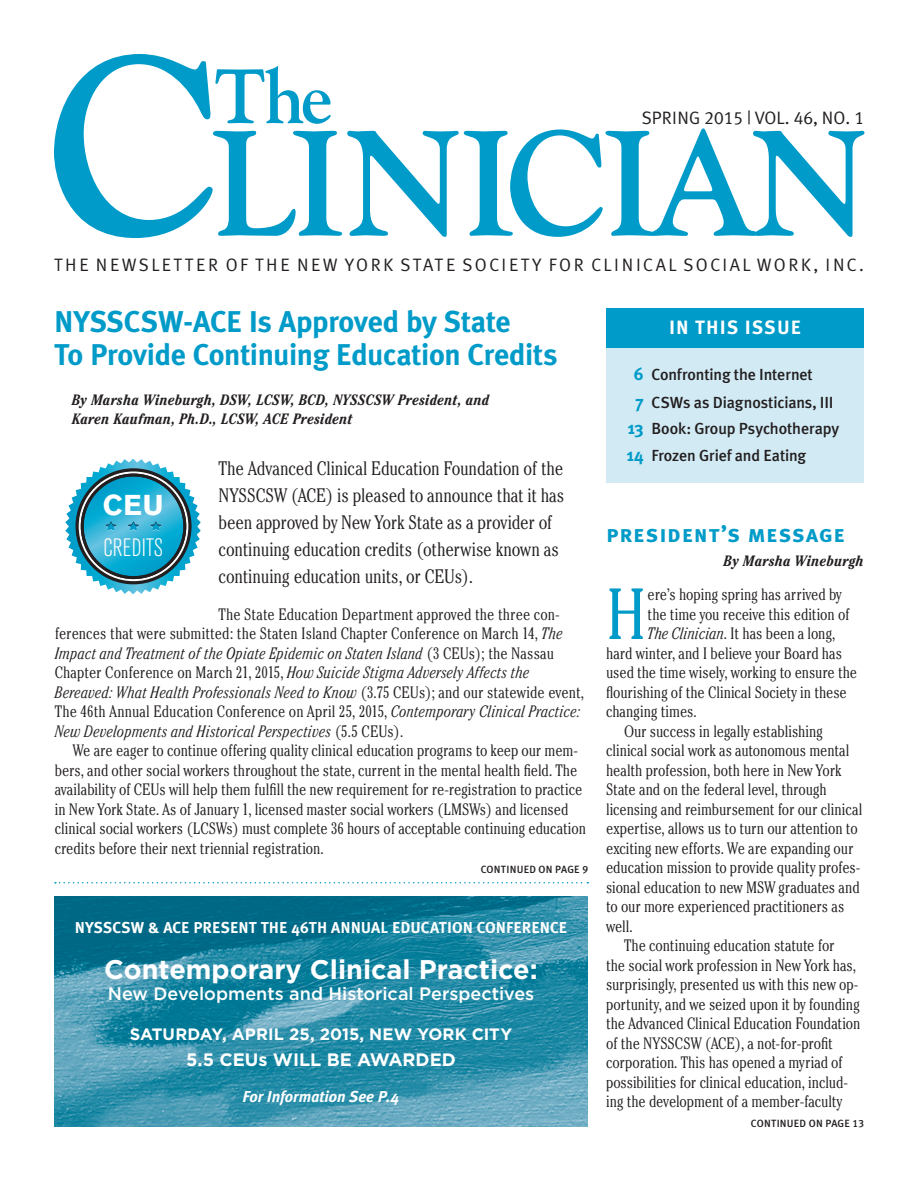
<style>
.page{position:relative;width:918px;height:1188px;background:#fff}
.page>*{position:absolute;margin:0;border:0;box-sizing:border-box;transform-origin:0 0}
.t1{font:300 condensed 72.15px "Cheltenham";color:#009bc8}
.t2{font:700 30px/33px "Meta Plus";letter-spacing:-.01em;color:#009bc8}
.t3{font:700 28.5px "Akzidenz Grotesk BE";color:#fff}
.t4{font:700 27px "Gotham";color:#fff}
.t5{font:300 condensed 24.9px "Akzidenz Grotesk BE";letter-spacing:.01em;color:#fff}
.t6{font:24px "Meta Plus Bold Caps";letter-spacing:.025em;color:#009bc8}
.t7{font:300 condensed 19.5px/27px "Cheltenham";letter-spacing:-.01em;color:#231f20}
.t8{font:19.2px "Meta Plus Bold Caps";letter-spacing:.06em;color:#fff}
.t9{font:18px "Meta Plus Normal";letter-spacing:.13em;color:#231f20}
.t10{font:500 18px "Gotham HTF";color:#fff}
.t11{font:18px "Meta Plus Normal Caps";color:#231f20}
.t12{font:700 18px "Gotham HTF";color:#fff}
.t13{font:300 condensed 16.5px/19.5px "Cheltenham";letter-spacing:-.005em;color:#231f20}
.t14{font:700 16.5px "Gotham HTF";letter-spacing:.005em;color:#fff}
.t15{font:500 16.05px/28px "Meta Plus";letter-spacing:-.01em;color:#231f20}
.t16{font:700 15.75px "Meta Plus";color:#fff}
.t17{font:italic 700 15.75px "Meta Plus";letter-spacing:-.005em;color:#fff}
.t18{font:italic 700 condensed 15px/19.5px "Cheltenham";letter-spacing:.015em;color:#231f20}
.t19{font:10.5px "Meta Plus Medium Caps";letter-spacing:.02em;color:#231f20}
.s1{font-style:italic}
.s2{font-weight:700;font-size:17.7px;color:#009bc8}
</style>
<div class="page">
<div style="left:606px;top:309px;width:258px;height:174px;background:#d1eaf4"></div>
<div style="left:606px;top:308px;width:258px;height:40px;background:#009bc8"></div>
<svg style="left:54px;top:54px;width:810px;height:184px"></svg>
<img style="left:54px;top:896px;width:534px;height:230px">
<svg style="left:55px;top:882px;width:533px;height:2px"></svg>
<svg style="left:65px;top:459px;width:136px;height:135px"></svg>
<p class="t11" style="left:642px;top:107px;width:224px">SPRING 2015 | VOL. 46, NO. 1</p>
<p class="t9" style="left:54px;top:254px;width:812px">THE NEWSLETTER OF THE NEW YORK STATE SOCIETY FOR CLINICAL SOCIAL WORK, INC.</p>
<h2 class="t2" style="left:54px;top:305px;width:505px">NYSSCSW-ACE Is Approved by State<br>To Provide Continuing Education Credits</h2>
<p class="t18" style="left:72px;top:389px;width:419px">By Marsha Wineburgh, DSW, LCSW, BCD, NYSSCSW President, and<br>Karen Kaufman, Ph.D., LCSW, ACE President</p>
<p class="t7" style="left:219px;top:455px;width:347px">The Advanced Clinical Education Foundation of the NYSSCSW (ACE) is pleased to announce that it has been approved by New York State as a provider of continuing education credits (otherwise known as continuing education units, or CEUs).</p>
<p class="t13" style="left:55px;top:604px;width:531px;text-indent:164px">The State Education Department approved the three con&shy;ferences that were submitted: the Staten Island Chapter Conference on March 14, <span class="s1">The Impact and Treatment of the Opiate Epidemic on Staten Island</span> (3 CEUs); the Nassau Chapter Conference on March 21, 2015, <span class="s1">How Suicide Stigma Adversely Affects the Bereaved: What Health Professionals Need to Know</span> (3.75 CEUs); and our statewide event, The 46th Annual Education Conference on April 25, 2015, <span class="s1">Contemporary Clinical Practice:<br>New Developments and Historical Perspectives</span> (5.5 CEUs).</p>
<p class="t13" style="left:55px;top:740px;width:533px;text-indent:18px">We are eager to continue offering quality clinical education programs to keep our mem&shy;bers, and other social workers throughout the state, current in the mental health field. The availability of CEUs will help them fulfill the new requirement for re-registration to practice in New York State. As of January 1, licensed master social workers (LMSWs) and licensed clinical social workers (LCSWs) must complete 36 hours of acceptable continuing education credits before their next triennial registration.</p>
<h3 class="t3" style="left:103px;top:489px;width:62px">CEU</h3>
<h3 class="t5" style="left:103px;top:534px;width:61px">CREDITS</h3>
<p class="t19" style="left:481px;top:863px;width:109px">CONTINUED ON PAGE 9</p>
<p class="t16" style="left:75px;top:918px;width:494px">NYSSCSW &amp; ACE PRESENT THE 46TH ANNUAL EDUCATION CONFERENCE</p>
<h3 class="t4" style="left:104px;top:953px;width:435px">Contemporary Clinical Practice:</h3>
<p class="t10" style="left:108px;top:984px;width:428px">New Developments and Historical Perspectives</p>
<p class="t14" style="left:130px;top:1025px;width:384px">SATURDAY, APRIL 25, 2015, NEW YORK CITY</p>
<p class="t12" style="left:186px;top:1050px;width:271px">5.5 CEUs WILL BE AWARDED</p>
<p class="t17" style="left:242px;top:1088px;width:159px">For Information See P.4</p>
<p class="t8" style="left:669px;top:316px;width:134px">IN THIS ISSUE</p>
<p class="t15" style="left:634px;top:360px;width:201px"><span class="s2">6</span> Confronting the Internet<br><span class="s2">7</span> CSWs as Diagnosticians, III</p>
<p class="t15" style="left:627px;top:415px;width:214px;line-height:26.5px"><span class="s2">13</span> Book: Group Psychotherapy<br><span class="s2">14</span> Frozen Grief and Eating</p>
<h3 class="t6" style="left:606px;top:519px;width:241px">president’s message</h3>
<p class="t18" style="left:724px;top:551px;width:142px">By Marsha Wineburgh</p>
<h1 class="t1" style="left:606px;top:572px;width:42px">H</h1>
<p class="t13" style="left:648px;top:584px;width:196px">ere’s hoping spring has arrived by</p>
<p class="t13" style="left:648px;top:604px;width:204px">the time you receive this edition of</p>
<p class="t13" style="left:648px;top:623px;width:189px"><span class="s1">The Clinician</span>. It has been a long,</p>
<p class="t13" style="left:606px;top:643px;width:238px">hard winter, and I believe your Board has</p>
<p class="t13" style="left:606px;top:662px;width:253px">used the time wisely, working to ensure the</p>
<p class="t13" style="left:606px;top:682px;width:242px">flourishing of the Clinical Society in these</p>
<p class="t13" style="left:606px;top:701px;width:92px">changing times.</p>
<p class="t13" style="left:624px;top:721px;width:200px">Our success in legally establishing</p>
<p class="t13" style="left:606px;top:740px;width:245px">clinical social work as autonomous mental</p>
<p class="t13" style="left:606px;top:760px;width:237px">health profession, both here in New York</p>
<p class="t13" style="left:606px;top:779px;width:222px">State and on the federal level, through</p>
<p class="t13" style="left:606px;top:799px;width:258px">licensing and reimbursement for our clinical</p>
<p class="t13" style="left:606px;top:818px;width:253px">expertise, allows us to turn our attention to</p>
<p class="t13" style="left:606px;top:838px;width:249px">exciting new efforts. We are expanding our</p>
<p class="t13" style="left:606px;top:857px;width:256px">education mission to provide quality profes-</p>
<p class="t13" style="left:606px;top:877px;width:255px">sional education to new MSW graduates and</p>
<p class="t13" style="left:606px;top:896px;width:240px">to our more experienced practitioners as</p>
<p class="t13" style="left:606px;top:916px;width:28px">well.</p>
<p class="t13" style="left:624px;top:935px;width:212px">The continuing education statute for</p>
<p class="t13" style="left:606px;top:955px;width:252px">the social work profession in New York has,</p>
<p class="t13" style="left:606px;top:974px;width:254px">surprisingly, presented us with this new op-</p>
<p class="t13" style="left:606px;top:994px;width:255px">portunity, and we seized upon it by founding</p>
<p class="t13" style="left:606px;top:1013px;width:256px">the Advanced Clinical Education Foundation</p>
<p class="t13" style="left:606px;top:1033px;width:228px">of the NYSSCSW (ACE), a not-for-profit</p>
<p class="t13" style="left:606px;top:1052px;width:238px">corporation. This has opened a myriad of</p>
<p class="t13" style="left:606px;top:1072px;width:243px">possibilities for clinical education, includ-</p>
<p class="t13" style="left:606px;top:1091px;width:238px">ing the development of a member-faculty</p>
<p class="t19" style="left:751px;top:1117px;width:115px">CONTINUED ON PAGE 13</p>
</div>
